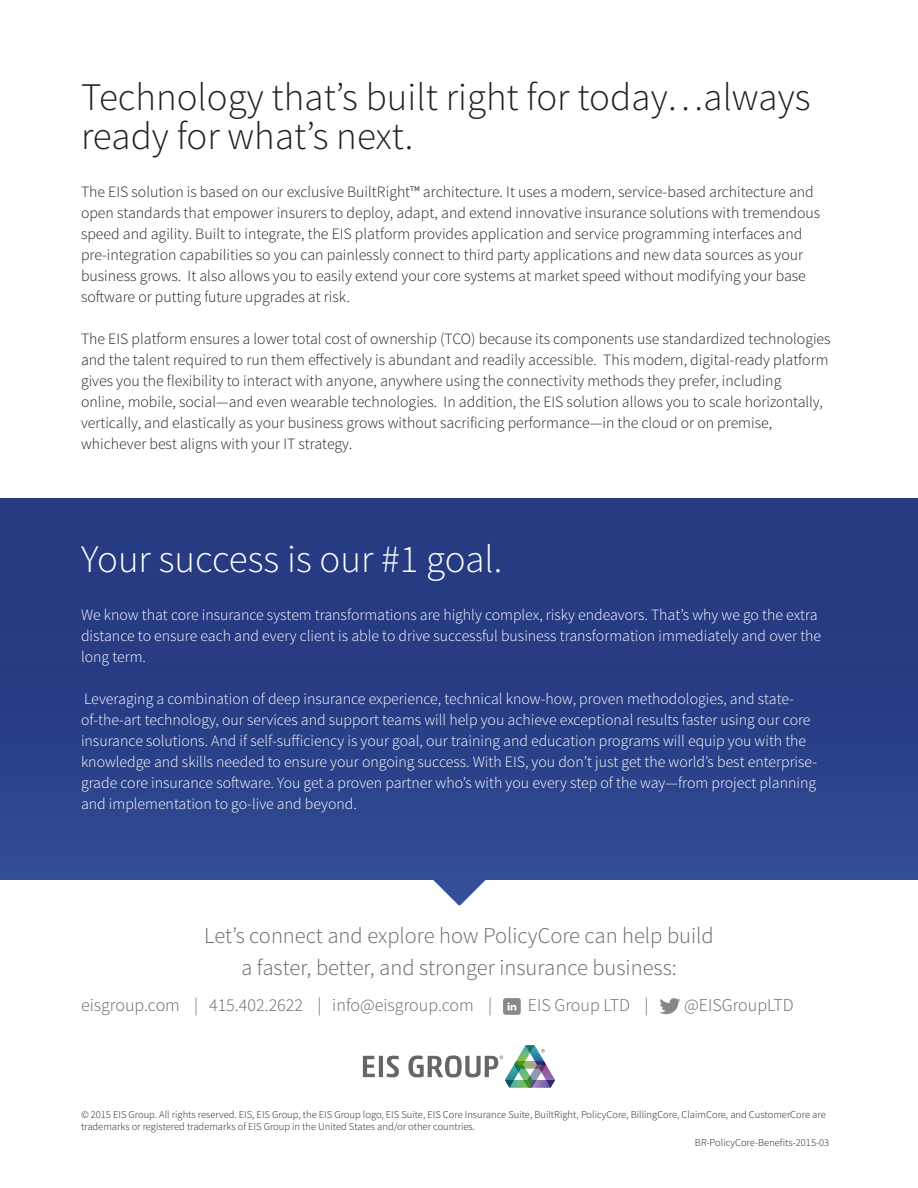
<style>
.page{position:relative;width:918px;height:1188px;background:#fff}
.page>*{position:absolute;margin:0;border:0;box-sizing:border-box;transform-origin:0 0}
.t1{font:300 39px/39px "Source Sans Pro";color:#231f20}
.t2{font:300 39px "Source Sans Pro";color:#fff}
.t3{font:300 22.5px/31.5px "Source Sans Pro";color:#66666a;text-align:center}
.t4{font:300 18px "Source Sans Pro";color:#66666a}
.t5{font:300 15.75px/21px "Source Sans Pro";color:#231f20}
.t6{font:300 15.75px/21px "Source Sans Pro";color:#fff}
.t7{font:300 10.5px/12px "Source Sans Pro";color:#231f20}
</style>
<div class="page">
<svg style="left:363px;top:1056px;width:12px;height:21px"></svg>
<hr style="left:379px;top:1056px;width:4px;height:21px;background:#66666a">
<svg style="left:387px;top:1056px;width:12px;height:21px"></svg>
<svg style="left:408px;top:1045px;width:147px;height:43px"></svg>
<svg style="left:0;top:498px;width:918px;height:407px;background:#364b8e"></svg>
<svg style="left:503px;top:998px;width:18px;height:17px"></svg>
<svg style="left:660px;top:998px;width:20px;height:16px"></svg>
<h1 class="t1" style="left:81px;top:78px;width:731px">Technology that’s built right for today…always ready for what’s next.</h1>
<p class="t5" style="left:81px;top:182px;width:741px">The EIS solution is based on our exclusive BuiltRight™ architecture. It uses a modern, service-based architecture and open standards that empower insurers to deploy, adapt, and extend innovative insurance solutions with tremendous speed and agility. Built to integrate, the EIS platform provides application and service programming interfaces and pre-integration capabilities so you can painlessly connect to third party applications and new data sources as your business grows. It also allows you to easily extend your core systems at market speed without modifying your base software or putting future upgrades at risk.</p>
<p class="t5" style="left:81px;top:329px;width:751px">The EIS platform ensures a lower total cost of ownership (TCO) because its components use standardized technologies and the talent required to run them effectively is abundant and readily accessible. This modern, digital-ready platform gives you the flexibility to interact with anyone, anywhere using the connectivity methods they prefer, including<br>online, mobile, social—and even wearable technologies. In addition, the EIS solution allows you to scale horizontally, vertically, and elastically as your business grows without sacrificing performance—in the cloud or on premise, whichever best aligns with your IT strategy.</p>
<h1 class="t2" style="left:81px;top:535px;width:423px">Your success is our #1 goal.</h1>
<p class="t6" style="left:81px;top:604px;width:742px">We know that core insurance system transformations are highly complex, risky endeavors. That’s why we go the extra distance to ensure each and every client is able to drive successful business transformation immediately and over the long term.</p>
<p class="t6" style="left:81px;top:688px;width:738px">Leveraging a combination of deep insurance experience, technical know-how, proven methodologies, and state&shy;of-the-art technology, our services and support teams will help you achieve exceptional results faster using our core insurance solutions. And if self-sufficiency is your goal, our training and education programs will equip you with the knowledge and skills needed to ensure your ongoing success. With EIS, you don’t just get the world’s best enterprise&shy;grade core insurance software. You get a proven partner who’s with you every step of the way—from project planning and implementation to go-live and beyond.</p>
<h2 class="t3" style="left:204px;top:920px;width:511px">Let’s connect and explore how PolicyCore can help build a faster, better, and stronger insurance business:</h2>
<p class="t4" style="left:81px;top:994px;width:413px">eisgroup.com | 415.402.2622 | info@eisgroup.com |</p>
<p class="t4" style="left:528px;top:994px;width:122px">EIS Group LTD |</p>
<p class="t4" style="left:684px;top:994px;width:111px">@EISGroupLTD</p>
<p class="t7" style="left:81px;top:1109px;width:746px">© 2015 EIS Group. All rights reserved. EIS, EIS Group, the EIS Group logo, EIS Suite, EIS Core Insurance Suite, BuiltRight, PolicyCore, BillingCore, ClaimCore, and CustomerCore are trademarks or registered trademarks of EIS Group in the United States and/or other countries.</p>
<p class="t7" style="left:695px;top:1136px;width:136px">BR-PolicyCore-Benefits-2015-03</p>
</div>
